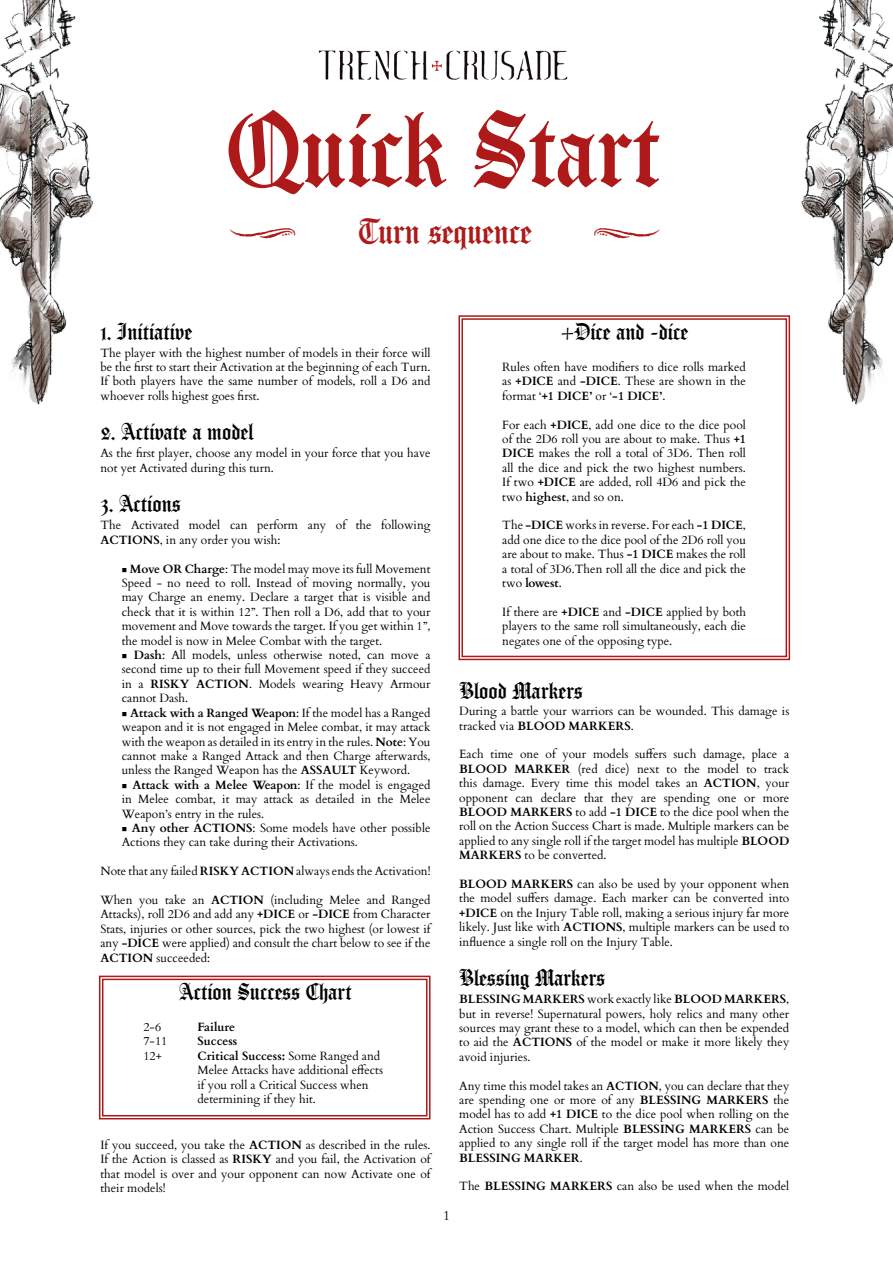
<style>
.page{position:relative;width:893px;height:1263px;background:#fff}
.page>*{position:absolute;margin:0;border:0;box-sizing:border-box;transform-origin:0 0}
.t1{font:108px "Carol Gothic";color:#ae191a}
.t2{font:36px "Carol Gothic";color:#ae191a}
.t3{font:24px "Carol Gothic";color:#000}
.t4{font:13.5px "Cardo";color:#000}
.t5{font:12px/14.4px "Cardo";color:#000;text-align:justify}
.t6{font:700 12px "Cardo";color:#000}
.s1{font-weight:700}
</style>
<div class="page">
<img style="left:801px;top:0;width:92px;height:405px">
<img style="left:0;top:0;width:94px;height:405px">
<svg style="left:458px;top:315px;width:333px;height:346px"></svg>
<div style="left:461px;top:318px;width:326px;height:339px;border:1px solid #ae1918"></div>
<img style="left:318px;top:50px;width:250px;height:30px">
<svg style="left:99px;top:975px;width:332px;height:145px"></svg>
<div style="left:102px;top:979px;width:326px;height:137px;border:1px solid #ae1918"></div>
<h1 class="t1" style="left:226px;top:83px;width:436px">Quick Start</h1>
<h3 class="t3" style="left:100px;top:317px;width:93px">1. Initiative</h3>
<h2 class="t2" style="left:358px;top:209px;width:175px">Turn sequence</h2>
<h3 class="t3" style="left:560px;top:317px;width:129px">+Dice and -dice</h3>
<p class="t5" style="left:100px;top:345px;width:332px">The player with the highest number of models in their force will be the first to start their Activation at the beginning of each Turn.<br>If both players have the same number of models, roll a D6 and whoever rolls highest goes first.</p>
<h3 class="t3" style="left:101px;top:417px;width:154px">2. Activate a model</h3>
<p class="t5" style="left:100px;top:446px;width:332px">As the first player, choose any model in your force that you have not yet Activated during this turn.</p>
<h3 class="t3" style="left:101px;top:489px;width:81px">3. Actions</h3>
<p class="t5" style="left:100px;top:518px;width:332px">The Activated model can perform any of the following<br><span class="s1">ACTIONS</span>, in any order you wish:</p>
<p class="t5" style="left:122px;top:561px;width:310px">▪ <span class="s1">Move OR Charge</span>: The model may move its full Movement Speed - no need to roll. Instead of moving normally, you may Charge an enemy. Declare a target that is visible and check that it is within 12”. Then roll a D6, add that to your movement and Move towards the target. If you get within 1”, the model is now in Melee Combat with the target.</p>
<p class="t5" style="left:122px;top:647px;width:310px">▪ <span class="s1">Dash</span>: All models, unless otherwise noted, can move a second time up to their full Movement speed if they succeed in a <span class="s1">RISKY ACTION</span>. Models wearing Heavy Armour cannot Dash.</p>
<p class="t5" style="left:122px;top:705px;width:310px">▪ <span class="s1">Attack with a Ranged Weapon</span>: If the model has a Ranged weapon and it is not engaged in Melee combat, it may attack with the weapon as detailed in its entry in the rules. <span class="s1">Note</span>: You cannot make a Ranged Attack and then Charge afterwards, unless the Ranged Weapon has the <span class="s1">ASSAULT</span> Keyword.</p>
<p class="t5" style="left:122px;top:777px;width:310px">▪ <span class="s1">Attack with a Melee Weapon</span>: If the model is engaged in Melee combat, it may attack as detailed in the Melee Weapon’s entry in the rules.</p>
<p class="t5" style="left:122px;top:820px;width:310px">▪ <span class="s1">Any other ACTIONS</span>: Some models have other possible<br>Actions they can take during their Activations.</p>
<p class="t5" style="left:100px;top:863px;width:332px">Note that any failed <span class="s1">RISKY ACTION</span> always ends the Activation!</p>
<p class="t5" style="left:100px;top:892px;width:332px">When you take an <span class="s1">ACTION</span> (including Melee and Ranged Attacks), roll 2D6 and add any <span class="s1">+DICE</span> or <span class="s1">-DICE</span> from Character Stats, injuries or other sources, pick the two highest (or lowest if any <span class="s1">-DICE</span> were applied) and consult the chart below to see if the <span class="s1">ACTION</span> succeeded:</p>
<h3 class="t3" style="left:180px;top:977px;width:174px">Action Success Chart</h3>
<p class="t5" style="left:144px;top:1019px;width:19px">2-6</p>
<p class="t6" style="left:198px;top:1017px;width:39px">Failure</p>
<p class="t5" style="left:144px;top:1033px;width:25px">7-11</p>
<p class="t6" style="left:198px;top:1032px;width:41px">Success</p>
<p class="t5" style="left:144px;top:1048px;width:20px">12+</p>
<p class="t5" style="left:198px;top:1048px;width:187px;text-align:left"><span class="s1">Critical Success:</span> Some Ranged and Melee Attacks have additional effects if you roll a Critical Success when determining if they hit.</p>
<p class="t5" style="left:100px;top:1137px;width:332px">If you succeed, you take the <span class="s1">ACTION</span> as described in the rules.<br>If the Action is classed as <span class="s1">RISKY</span> and you fail, the Activation of that model is over and your opponent can now Activate one of their models!</p>
<p class="t5" style="left:502px;top:359px;width:245px">Rules often have modifiers to dice rolls marked as <span class="s1">+DICE</span> and <span class="s1">-DICE</span>. These are shown in the format ‘<span class="s1">+1 DICE’</span> or ‘<span class="s1">-1 DICE’</span>.</p>
<p class="t5" style="left:502px;top:417px;width:245px">For each <span class="s1">+DICE</span>, add one dice to the dice pool of the 2D6 roll you are about to make. Thus <span class="s1">+1<br>DICE</span> makes the roll a total of 3D6. Then roll all the dice and pick the two highest numbers.<br>If two <span class="s1">+DICE</span> are added, roll 4D6 and pick the two <span class="s1">highest</span>, and so on.</p>
<p class="t5" style="left:502px;top:517px;width:245px">The <span class="s1">-DICE</span> works in reverse. For each <span class="s1">-1 DICE</span>, add one dice to the dice pool of the 2D6 roll you are about to make. Thus <span class="s1">-1 DICE</span> makes the roll a total of 3D6.Then roll all the dice and pick the two <span class="s1">lowest</span>.</p>
<p class="t5" style="left:502px;top:604px;width:245px">If there are <span class="s1">+DICE</span> and <span class="s1">-DICE</span> applied by both players to the same roll simultaneously, each die negates one of the opposing type.</p>
<p class="t4" style="left:443px;top:1204px;width:8px">1</p>
<h3 class="t3" style="left:460px;top:675px;width:125px">Blood Markers</h3>
<p class="t5" style="left:459px;top:703px;width:332px">During a battle your warriors can be wounded. This damage is tracked via <span class="s1">BLOOD MARKERS</span>.</p>
<p class="t5" style="left:459px;top:746px;width:332px">Each time one of your models suffers such damage, place a <span class="s1">BLOOD MARKER</span> (red dice) next to the model to track this damage. Every time this model takes an <span class="s1">ACTION</span>, your opponent can declare that they are spending one or more <span class="s1">BLOOD MARKERS</span> to add <span class="s1">-1 DICE</span> to the dice pool when the roll on the Action Success Chart is made. Multiple markers can be applied to any single roll if the target model has multiple <span class="s1">BLOOD MARKERS</span> to be converted.</p>
<p class="t5" style="left:459px;top:876px;width:332px"><span class="s1">BLOOD MARKERS</span> can also be used by your opponent when the model suffers damage. Each marker can be converted into <span class="s1">+DICE</span> on the Injury Table roll, making a serious injury far more likely. Just like with <span class="s1">ACTIONS</span>, multiple markers can be used to influence a single roll on the Injury Table.</p>
<h3 class="t3" style="left:460px;top:962px;width:147px">Blessing Markers</h3>
<p class="t5" style="left:459px;top:991px;width:332px"><span class="s1">BLESSING MARKERS</span> work exactly like <span class="s1">BLOOD MARKERS</span>, but in reverse! Supernatural powers, holy relics and many other sources may grant these to a model, which can then be expended to aid the <span class="s1">ACTIONS</span> of the model or make it more likely they avoid injuries.</p>
<p class="t5" style="left:459px;top:1078px;width:332px">Any time this model takes an <span class="s1">ACTION</span>, you can declare that they are spending one or more of any <span class="s1">BLESSING MARKERS</span> the model has to add <span class="s1">+1 DICE</span> to the dice pool when rolling on the Action Success Chart. Multiple <span class="s1">BLESSING MARKERS</span> can be applied to any single roll if the target model has more than one <span class="s1">BLESSING MARKER</span>.</p>
<p class="t5" style="left:459px;top:1178px;width:332px">The <span class="s1">BLESSING MARKERS</span> can also be used when the model</p>
</div>
